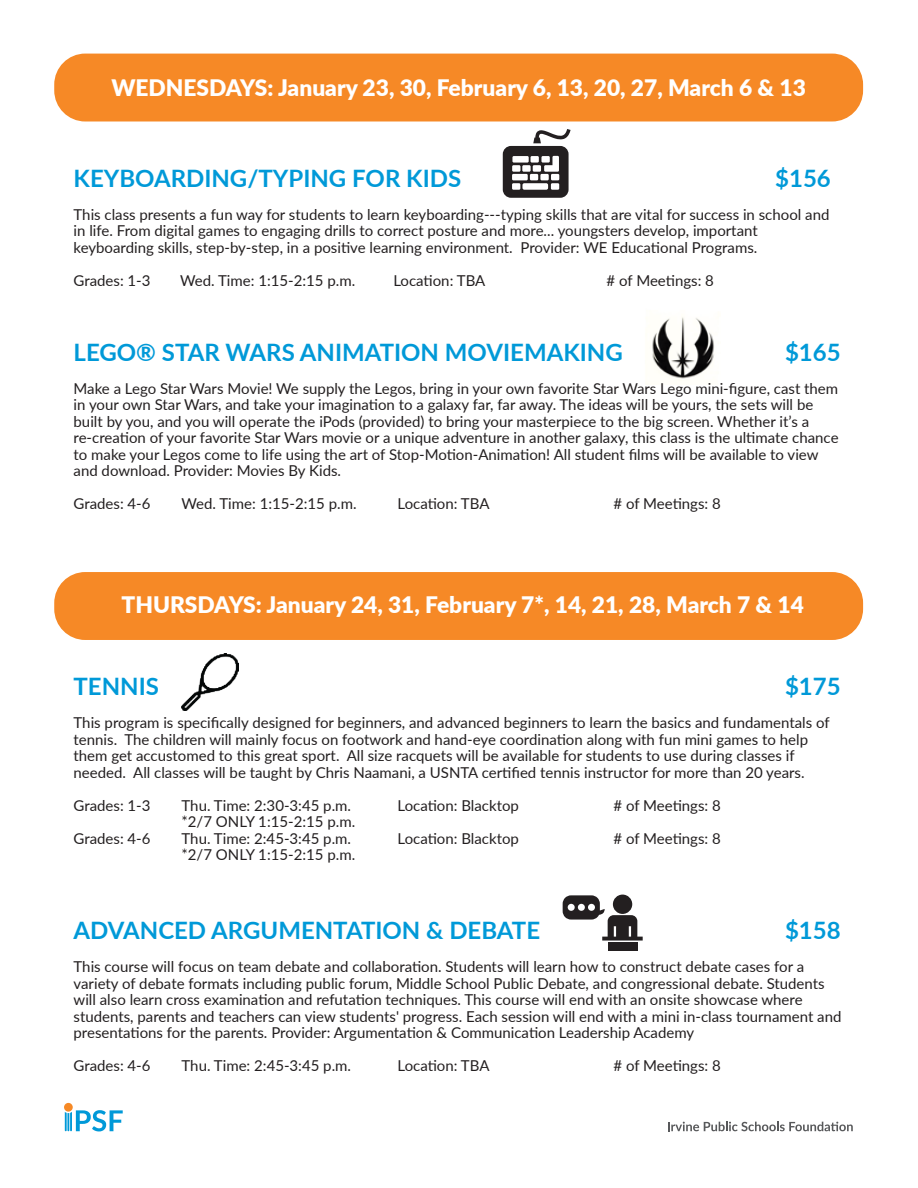
<style>
.page{position:relative;width:918px;height:1188px;background:#fff}
.page>*{position:absolute;margin:0;border:0;box-sizing:border-box;transform-origin:0 0}
.t1{font:700 24px "Lato";color:#0099d8}
.t2{font:900 22.8px "Lato";color:#fff}
.t3{font:15px/16.5px "Lato";color:#231f20}
</style>
<div class="page">
<img style="left:652px;top:317px;width:62px;height:64px">
<div style="left:54px;top:54px;width:809px;height:67px;background:#f68926;border-radius:31px"></div>
<div style="left:64px;top:1103px;width:9px;height:9px;background:#f68926;border-radius:50%"></div>
<svg style="left:65px;top:1110px;width:58px;height:21px"></svg>
<svg style="left:668px;top:1122px;width:185px;height:9px"></svg>
<div style="left:54px;top:572px;width:809px;height:68px;background:#f68926;border-radius:31px"></div>
<img style="left:182px;top:654px;width:56px;height:57px">
<div style="left:608px;top:942px;width:30px;height:9px;background:#231f20"></div>
<svg style="left:563px;top:895px;width:80px;height:46px"></svg>
<svg style="left:503px;top:129px;width:68px;height:69px"></svg>
<h2 class="t2" style="left:111px;top:71px;width:696px">WEDNESDAYS: January 23, 30, February 6, 13, 20, 27, March 6 &amp; 13</h2>
<h1 class="t1" style="left:74px;top:160px;width:389px">KEYBOARDING/TYPING FOR KIDS</h1>
<h1 class="t1" style="left:775px;top:160px;width:57px">$156</h1>
<p class="t3" style="left:74px;top:205px;width:757px">This class presents a fun way for students to learn keyboarding---typing skills that are vital for success in school and in life. From digital games to engaging drills to correct posture and more... youngsters develop, important keyboarding skills, step-by-step, in a positive learning environment. Provider: WE Educational Programs.</p>
<p class="t3" style="left:74px;top:271px;width:79px">Grades: 1-3</p>
<p class="t3" style="left:180px;top:271px;width:177px">Wed. Time: 1:15-2:15 p.m.</p>
<p class="t3" style="left:393px;top:271px;width:93px">Location: TBA</p>
<p class="t3" style="left:607px;top:271px;width:109px"># of Meetings: 8</p>
<h1 class="t1" style="left:74px;top:334px;width:551px">LEGO® STAR WARS ANIMATION MOVIEMAKING</h1>
<h1 class="t1" style="left:785px;top:334px;width:57px">$165</h1>
<p class="t3" style="left:74px;top:379px;width:767px">Make a Lego Star Wars Movie! We supply the Legos, bring in your own favorite Star Wars Lego mini-figure, cast them in your own Star Wars, and take your imagination to a galaxy far, far away. The ideas will be yours, the sets will be built by you, and you will operate the iPods (provided) to bring your masterpiece to the big screen. Whether it’s a re-creation of your favorite Star Wars movie or a unique adventure in another galaxy, this class is the ultimate chance to make your Legos come to life using the art of Stop-Motion-Animation! All student films will be available to view and download. Provider: Movies By Kids.</p>
<p class="t3" style="left:74px;top:495px;width:79px">Grades: 4-6</p>
<p class="t3" style="left:182px;top:495px;width:177px">Wed. Time: 1:15-2:15 p.m.</p>
<p class="t3" style="left:398px;top:495px;width:93px">Location: TBA</p>
<p class="t3" style="left:614px;top:495px;width:109px"># of Meetings: 8</p>
<h2 class="t2" style="left:122px;top:587px;width:684px">THURSDAYS: January 24, 31, February 7*, 14, 21, 28, March 7 &amp; 14</h2>
<h1 class="t1" style="left:74px;top:669px;width:87px">TENNIS</h1>
<h1 class="t1" style="left:785px;top:669px;width:57px">$175</h1>
<p class="t3" style="left:74px;top:714px;width:758px">This program is specifically designed for beginners, and advanced beginners to learn the basics and fundamentals of tennis. The children will mainly focus on footwork and hand-eye coordination along with fun mini games to help them get accustomed to this great sport. All size racquets will be available for students to use during classes if needed. All classes will be taught by Chris Naamani, a USNTA certified tennis instructor for more than 20 years.</p>
<p class="t3" style="left:74px;top:796px;width:79px">Grades: 1-3</p>
<p class="t3" style="left:182px;top:796px;width:171px">Thu. Time: 2:30-3:45 p.m.</p>
<p class="t3" style="left:398px;top:796px;width:123px">Location: Blacktop</p>
<p class="t3" style="left:614px;top:796px;width:109px"># of Meetings: 8</p>
<p class="t3" style="left:182px;top:813px;width:175px">*2/7 ONLY 1:15-2:15 p.m.</p>
<p class="t3" style="left:74px;top:829px;width:79px">Grades: 4-6</p>
<p class="t3" style="left:182px;top:829px;width:171px">Thu. Time: 2:45-3:45 p.m.</p>
<p class="t3" style="left:398px;top:829px;width:123px">Location: Blacktop</p>
<p class="t3" style="left:614px;top:829px;width:109px"># of Meetings: 8</p>
<p class="t3" style="left:182px;top:846px;width:175px">*2/7 ONLY 1:15-2:15 p.m.</p>
<h1 class="t1" style="left:74px;top:913px;width:468px">ADVANCED ARGUMENTATION &amp; DEBATE</h1>
<h1 class="t1" style="left:785px;top:913px;width:57px">$158</h1>
<p class="t3" style="left:74px;top:958px;width:769px">This course will focus on team debate and collaboration. Students will learn how to construct debate cases for a variety of debate formats including public forum, Middle School Public Debate, and congressional debate. Students will also learn cross examination and refutation techniques. This course will end with an onsite showcase where students, parents and teachers can view students' progress. Each session will end with a mini in-class tournament and presentations for the parents. Provider: Argumentation &amp; Communication Leadership Academy</p>
<p class="t3" style="left:74px;top:1057px;width:79px">Grades: 4-6</p>
<p class="t3" style="left:182px;top:1057px;width:171px">Thu. Time: 2:45-3:45 p.m.</p>
<p class="t3" style="left:398px;top:1057px;width:93px">Location: TBA</p>
<p class="t3" style="left:614px;top:1057px;width:109px"># of Meetings: 8</p>
</div>
